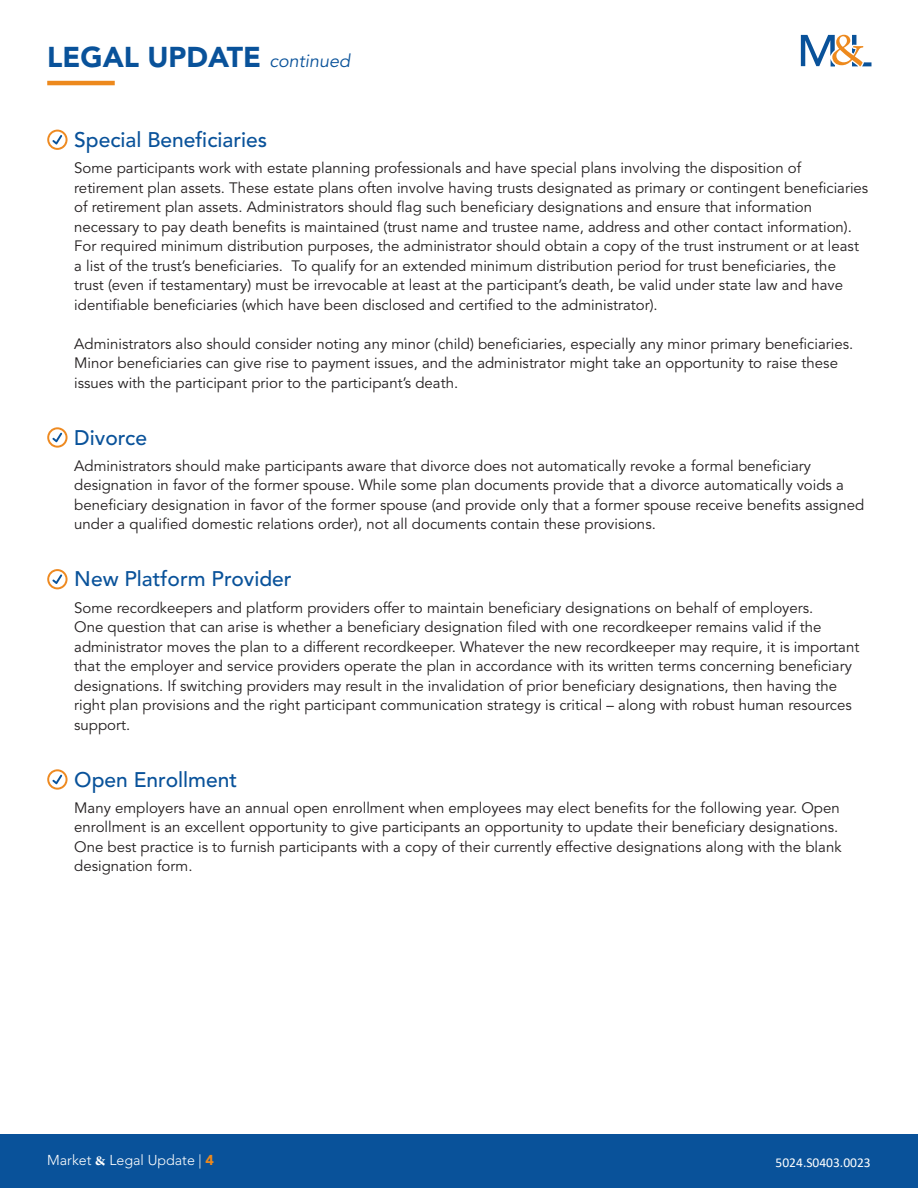
<style>
.page{position:relative;width:918px;height:1188px;background:#fff}
.page>*{position:absolute;margin:0;border:0;box-sizing:border-box;transform-origin:0 0}
.Sub_head_1{font:900 28.5px "Avenir LT Std";color:#09529a}
.Subhead_3{font:500 21px "Avenir LT Std";color:#09529a}
.Bullet_San_Serif{font:15px/19.5px "Avenir LT Std";color:#231f20}
.t1{font:300 14.25px "Avenir LT Std";color:#fff}
.t2{font:13.5px "Calibri";color:#fff}
.s1{font-weight:400;font-style:italic;font-size:18px}
.s2{font-family:"Arno Pro";font-weight:700}
.s3{font-weight:900;color:#ed891d}
</style>
<div class="page">
<div style="left:0;top:1134px;width:918px;height:54px;background:#09529a"></div>
<svg style="left:801px;top:35px;width:70px;height:31px"></svg>
<hr style="left:47px;top:81px;width:68px;height:4px;background:#ed891d">
<svg style="left:47px;top:130px;width:21px;height:20px"></svg>
<svg style="left:47px;top:427px;width:21px;height:21px"></svg>
<svg style="left:47px;top:569px;width:21px;height:20px"></svg>
<svg style="left:47px;top:769px;width:21px;height:21px"></svg>
<p class="Sub_head_1" style="left:47px;top:40px;width:304px">LEGAL UPDATE <span class="s1">continued</span></p>
<p class="Subhead_3" style="left:74px;top:128px;width:194px">Special Beneficiaries</p>
<p class="Bullet_San_Serif" style="left:74px;top:159px;width:796px">Some participants work with estate planning professionals and have special plans involving the disposition of retirement plan assets. These estate plans often involve having trusts designated as primary or contingent beneficiaries of retirement plan assets. Administrators should flag such beneficiary designations and ensure that information necessary to pay death benefits is maintained (trust name and trustee name, address and other contact information).<br>For required minimum distribution purposes, the administrator should obtain a copy of the trust instrument or at least a list of the trust’s beneficiaries. To qualify for an extended minimum distribution period for trust beneficiaries, the trust (even if testamentary) must be irrevocable at least at the participant’s death, be valid under state law and have identifiable beneficiaries (which have been disclosed and certified to the administrator).</p>
<p class="Bullet_San_Serif" style="left:74px;top:334px;width:781px">Administrators also should consider noting any minor (child) beneficiaries, especially any minor primary beneficiaries.<br>Minor beneficiaries can give rise to payment issues, and the administrator might take an opportunity to raise these issues with the participant prior to the participant’s death.</p>
<p class="Subhead_3" style="left:74px;top:425px;width:74px">Divorce</p>
<p class="Bullet_San_Serif" style="left:74px;top:456px;width:792px">Administrators should make participants aware that divorce does not automatically revoke a formal beneficiary designation in favor of the former spouse. While some plan documents provide that a divorce automatically voids a beneficiary designation in favor of the former spouse (and provide only that a former spouse receive benefits assigned under a qualified domestic relations order), not all documents contain these provisions.</p>
<p class="Subhead_3" style="left:74px;top:567px;width:219px">New Platform Provider</p>
<p class="Bullet_San_Serif" style="left:74px;top:598px;width:787px">Some recordkeepers and platform providers offer to maintain beneficiary designations on behalf of employers.<br>One question that can arise is whether a beneficiary designation filed with one recordkeeper remains valid if the administrator moves the plan to a different recordkeeper. Whatever the new recordkeeper may require, it is important that the employer and service providers operate the plan in accordance with its written terms concerning beneficiary designations. If switching providers may result in the invalidation of prior beneficiary designations, then having the right plan provisions and the right participant communication strategy is critical – along with robust human resources support.</p>
<p class="Subhead_3" style="left:74px;top:767px;width:164px">Open Enrollment</p>
<p class="Bullet_San_Serif" style="left:74px;top:798px;width:769px">Many employers have an annual open enrollment when employees may elect benefits for the following year. Open enrollment is an excellent opportunity to give participants an opportunity to update their beneficiary designations.<br>One best practice is to furnish participants with a copy of their currently effective designations along with the blank designation form.</p>
<p class="t1" style="left:47px;top:1152px;width:168px">Market <span class="s2">&amp;</span> Legal Update | <span class="s3">4</span></p>
<p class="t2" style="left:776px;top:1153px;width:97px">5024.S0403.0023</p>
</div>
